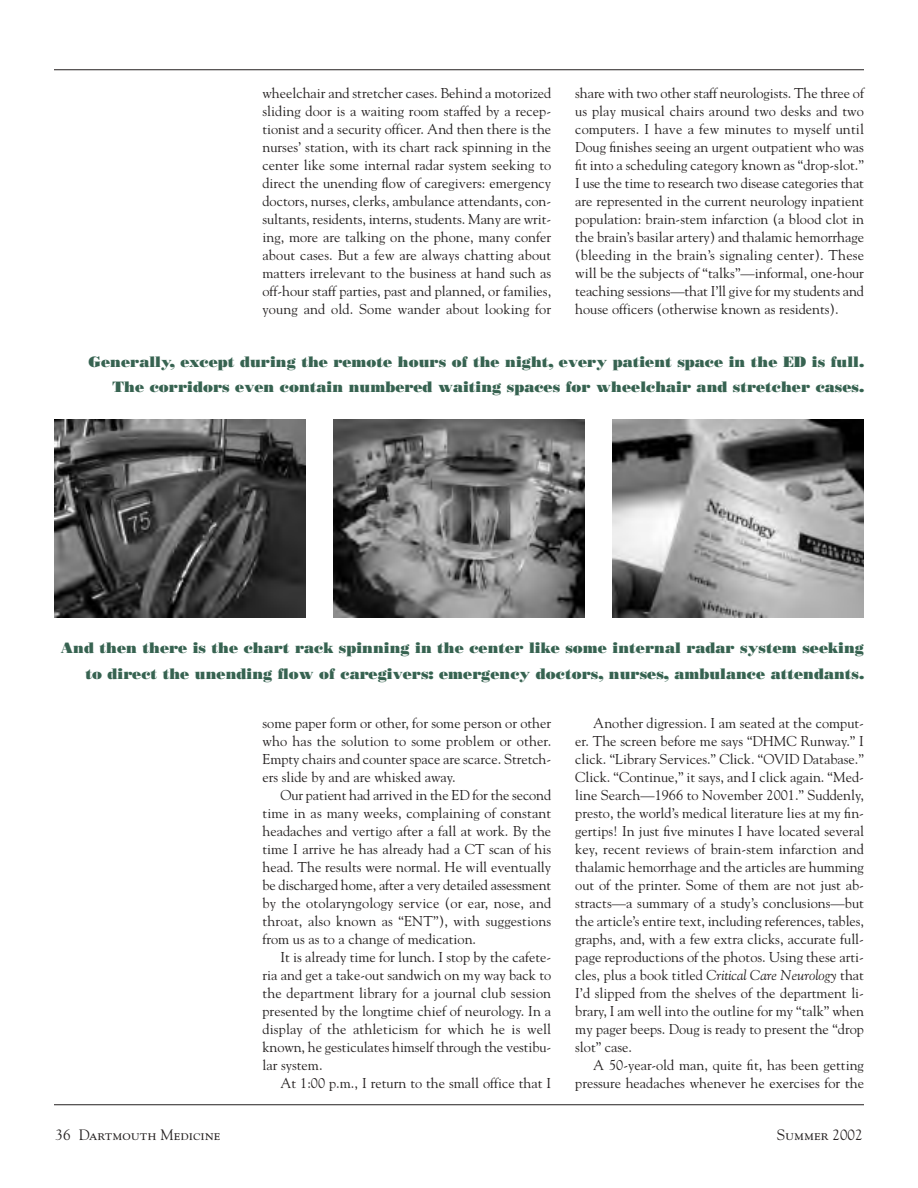
<style>
.page{position:relative;width:918px;height:1188px;background:#fff}
.page>*{position:absolute;margin:0;border:0;box-sizing:border-box;transform-origin:0 0}
.t1{font:15px/25.5px "Bodoni Poster";color:#376351;text-align:right}
.t2{font:15px "Goudy SC";color:#231f1f}
.t3{font:14.25px/18px "Goudy";color:#231f1f;text-align:justify}
.s1{font-style:italic}
.s2{font-family:"Goudy"}
</style>
<div class="page">
<hr style="left:54px;top:1104px;width:810px;height:1px;background:#231f1f">
<hr style="left:54px;top:69px;width:810px;height:1px;background:#231f1f">
<img style="left:54px;top:419px;width:252px;height:198px">
<img style="left:333px;top:419px;width:252px;height:198px">
<img style="left:612px;top:419px;width:252px;height:198px">
<p class="t3" style="left:262px;top:86px;width:290px">wheelchair and stretcher cases. Behind a motorized sliding door is a waiting room staffed by a recep&shy;tionist and a security officer. And then there is the nurses’ station, with its chart rack spinning in the center like some internal radar system seeking to direct the unending flow of caregivers: emergency doctors, nurses, clerks, ambulance attendants, con&shy;sultants, residents, interns, students. Many are writ&shy;ing, more are talking on the phone, many confer about cases. But a few are always chatting about matters irrelevant to the business at hand such as off-hour staff parties, past and planned, or families, young and old. Some wander about looking for</p>
<p class="t3" style="left:575px;top:86px;width:290px">share with two other staff neurologists. The three of us play musical chairs around two desks and two computers. I have a few minutes to myself until Doug finishes seeing an urgent outpatient who was fit into a scheduling category known as “drop-slot.” I use the time to research two disease categories that are represented in the current neurology inpatient population: brain-stem infarction (a blood clot in the brain’s basilar artery) and thalamic hemorrhage (bleeding in the brain’s signaling center). These will be the subjects of “talks”—informal, one-hour teaching sessions—that I’ll give for my students and house officers (otherwise known as residents).</p>
<p class="t1" style="left:89px;top:350px;width:777px">Generally, except during the remote hours of the night, every patient space in the ED is full.<br>The corridors even contain numbered waiting spaces for wheelchair and stretcher cases.</p>
<p class="t1" style="left:61px;top:637px;width:805px">And then there is the chart rack spinning in the center like some internal radar system seeking to direct the unending flow of caregivers: emergency doctors, nurses, ambulance attendants.</p>
<p class="t3" style="left:262px;top:716px;width:290px">some paper form or other, for some person or other who has the solution to some problem or other.<br>Empty chairs and counter space are scarce. Stretch&shy;ers slide by and are whisked away.</p>
<p class="t3" style="left:262px;top:788px;width:290px;text-indent:18px">Our patient had arrived in the ED for the second time in as many weeks, complaining of constant headaches and vertigo after a fall at work. By the time I arrive he has already had a CT scan of his head. The results were normal. He will eventually be discharged home, after a very detailed assessment by the otolaryngology service (or ear, nose, and throat, also known as “ENT”), with suggestions from us as to a change of medication.</p>
<p class="t3" style="left:262px;top:950px;width:290px;text-indent:18px">It is already time for lunch. I stop by the cafete&shy;ria and get a take-out sandwich on my way back to the department library for a journal club session presented by the longtime chief of neurology. In a display of the athleticism for which he is well known, he gesticulates himself through the vestibu&shy;lar system.</p>
<p class="t3" style="left:281px;top:1076px;width:272px">At 1:00 p.m., I return to the small office that I</p>
<p class="t3" style="left:575px;top:716px;width:290px;text-indent:18px">Another digression. I am seated at the comput&shy;er. The screen before me says “DHMC Runway.” I click. “Library Services.” Click. “OVID Database.” Click. “Continue,” it says, and I click again. “Med&shy;line Search—1966 to November 2001.” Suddenly, presto, the world’s medical literature lies at my fin&shy;gertips! In just five minutes I have located several key, recent reviews of brain-stem infarction and thalamic hemorrhage and the articles are humming out of the printer. Some of them are not just ab&shy;stracts—a summary of a study’s conclusions—but the article’s entire text, including references, tables, graphs, and, with a few extra clicks, accurate full&shy;page reproductions of the photos. Using these arti&shy;cles, plus a book titled <span class="s1">Critical Care Neurology</span> that I’d slipped from the shelves of the department li&shy;brary, I am well into the outline for my “talk” when my pager beeps. Doug is ready to present the “drop slot” case.</p>
<p class="t3" style="left:575px;top:1058px;width:290px;text-align:right">A 50-year-old man, quite fit, has been getting pressure headaches whenever he exercises for the</p>
<p class="t2" style="left:56px;top:1129px;width:167px"><span class="s2">36</span> Dartmouth Medicine</p>
<p class="t2" style="left:777px;top:1129px;width:87px">Summer <span class="s2">2002</span></p>
</div>
